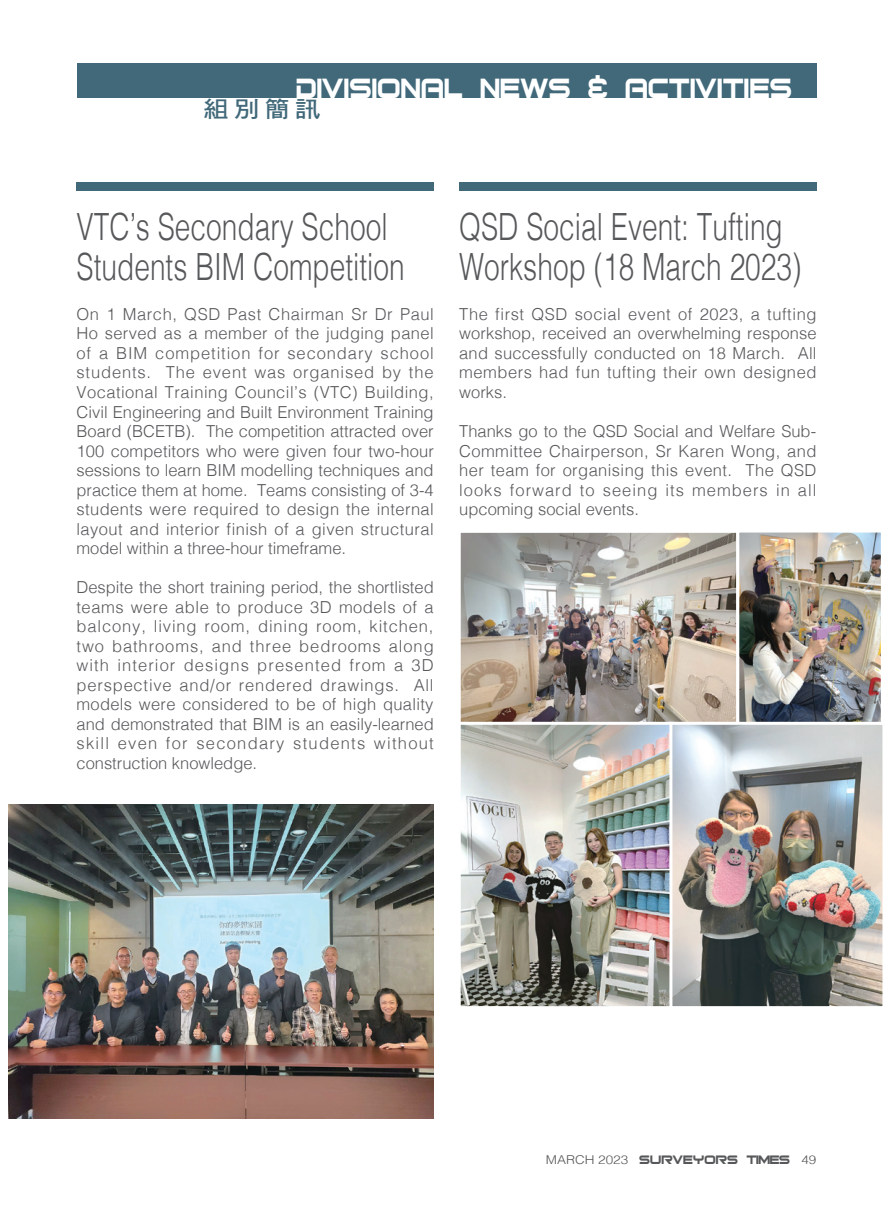
<style>
.page{position:relative;width:893px;height:1217px;background:#fff}
.page>*{position:absolute;margin:0;border:0;box-sizing:border-box;transform-origin:0 0}
.t1{font:300 37.5px/40.5px "Helvetica";color:#57585a;scale:.75 1}
.t2{font:37.5px "Bitsumishi";color:#fff;scale:.9 1}
.t3{font:22.95px "DF Hei Bd HK BF";color:#41697a;scale:1.11 1}
.t4{font:300 16.5px/19.5px "Helvetica";letter-spacing:.025em;color:#57585a;text-align:justify}
.t5{font:16.5px "Bitsumishi";color:#57585a}
.s1{font-family:"Helvetica";font-weight:300;font-size:12.15px}
</style>
<div class="page">
<div style="left:77px;top:64px;width:739px;height:34px;background:#41697a"></div>
<div style="left:77px;top:182px;width:357px;height:8px;background:#41697a"></div>
<div style="left:459px;top:182px;width:357px;height:8px;background:#41697a"></div>
<img style="left:9px;top:804px;width:425px;height:314px">
<img style="left:462px;top:533px;width:418px;height:188px">
<div style="left:458px;top:529px;width:281px;height:196px;border:3px solid #fff"></div>
<div style="left:736px;top:529px;width:148px;height:196px;border:3px solid #fff"></div>
<img style="left:462px;top:725px;width:419px;height:279px">
<div style="left:458px;top:721px;width:216px;height:287px;border:3px solid #fff"></div>
<div style="left:669px;top:721px;width:216px;height:287px;border:3px solid #fff"></div>
<h1 class="t2" style="left:297px;top:73px;width:553px">DIVISIONAL NEWS &amp; ACTIVITIES</h1>
<h2 class="t3" style="left:203px;top:97px;width:107px">組別簡訊</h2>
<h1 class="t1" style="left:77px;top:204px;width:439px">VTC’s Secondary School<br>Students BIM Competition</h1>
<p class="t4" style="left:77px;top:303px;width:359px">On 1 March, QSD Past Chairman Sr Dr Paul Ho served as a member of the judging panel of a BIM competition for secondary school students. The event was organised by the Vocational Training Council’s (VTC) Building, Civil Engineering and Built Environment Training Board (BCETB). The competition attracted over 100 competitors who were given four two-hour sessions to learn BIM modelling techniques and practice them at home. Teams consisting of 3-4 students were required to design the internal layout and interior finish of a given structural model within a three-hour timeframe.</p>
<p class="t4" style="left:77px;top:576px;width:359px">Despite the short training period, the shortlisted teams were able to produce 3D models of a balcony, living room, dining room, kitchen, two bathrooms, and three bedrooms along with interior designs presented from a 3D perspective and/or rendered drawings. All models were considered to be of high quality and demonstrated that BIM is an easily-learned skill even for secondary students without construction knowledge.</p>
<h1 class="t1" style="left:459px;top:204px;width:458px">QSD Social Event: Tufting<br>Workshop (18 March 2023)</h1>
<p class="t4" style="left:459px;top:303px;width:359px">The first QSD social event of 2023, a tufting workshop, received an overwhelming response and successfully conducted on 18 March. All members had fun tufting their own designed works.</p>
<p class="t4" style="left:459px;top:420px;width:359px">Thanks go to the QSD Social and Welfare Sub-Committee Chairperson, Sr Karen Wong, and her team for organising this event. The QSD looks forward to seeing its members in all upcoming social events.</p>
<p class="t5" style="left:546px;top:1152px;width:272px"><span class="s1">MARCH 2023</span> SURVEYORS TIMES <span class="s1">49</span></p>
</div>
